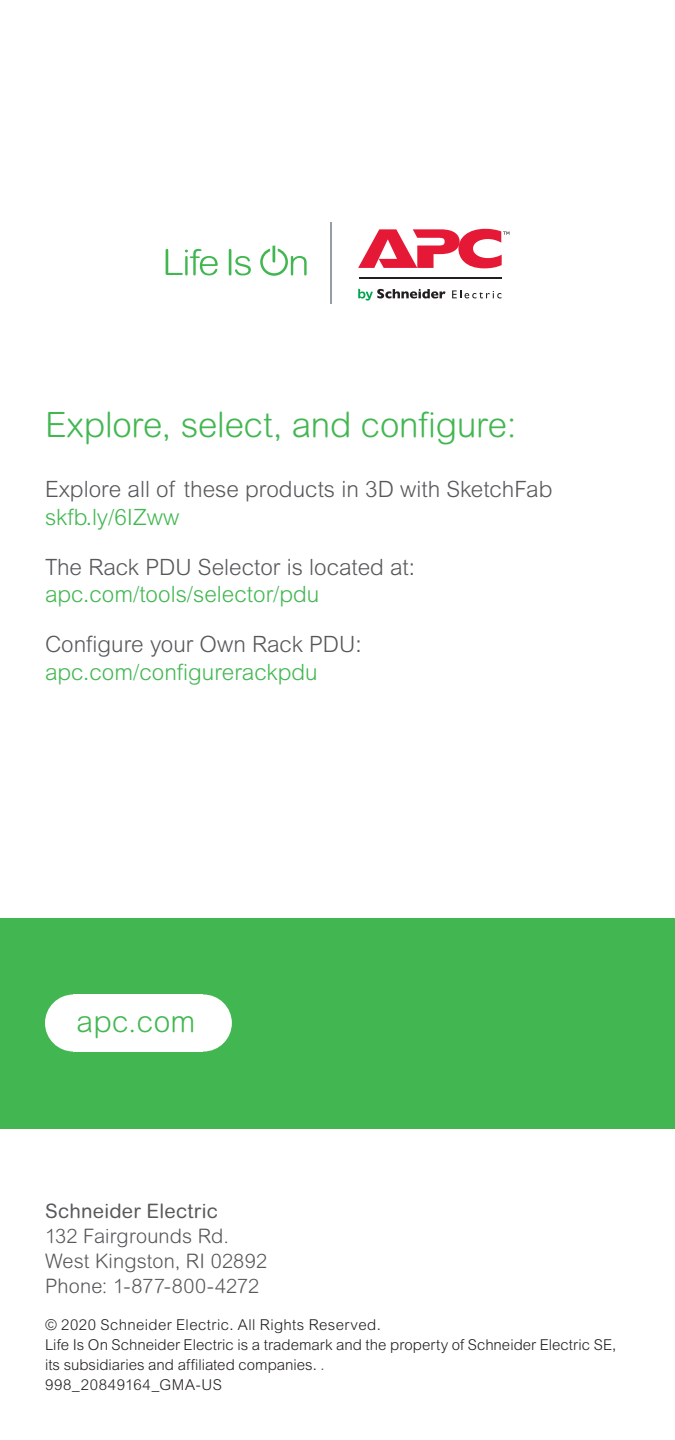
<style>
.page{position:relative;width:675px;height:1440px;background:#fff}
.page>*{position:absolute;margin:0;border:0;box-sizing:border-box;transform-origin:0 0}
.Page_Head_smaller{font:300 35px "Arial Rounded MT Std";letter-spacing:-.005em;color:#42b751}
.Back_cover_CTA{font:300 30px "Arial Rounded MT Std";letter-spacing:.01em;color:#42b751}
.t1{font:300 22.5px/27.5px "Arial MT Std";color:#57585a}
.Address__Phone___Fax{font:300 20px "Arial Rounded MT Pro";letter-spacing:.01em;color:#57585a}
.Address__Phone___Fax-2{font:20px/25px "Arial Rounded MT Pro";letter-spacing:.01em;color:#57585a}
.Disclosure__Part___D{font:300 15px/20px "Arial MT Pro";letter-spacing:.005em;color:#231f20}
.Disclosure__Part___D-2{font:300 15px "Arial MT Pro";letter-spacing:.04em;color:#231f20}
.s1{color:#42b751}
.s2{font-weight:300}
.s3{font-family:"Arial MT Std";color:#4d545a}
</style>
<div class="page">
<svg style="left:166px;top:249px;width:52px;height:26px"></svg>
<hr style="left:229px;top:249px;width:2px;height:26px;background:#42b751;border-radius:2px">
<svg style="left:235px;top:256px;width:16px;height:19px"></svg>
<svg style="left:260px;top:246px;width:47px;height:30px"></svg>
<hr style="left:331px;top:222px;width:1px;height:81px;background:#959ea4">
<svg style="left:358px;top:289px;width:88px;height:12px"></svg>
<svg style="left:452px;top:290px;width:49px;height:8px"></svg>
<hr style="left:359px;top:278px;width:142px;height:1px;background:#231f20">
<svg style="left:358px;top:229px;width:151px;height:39px"></svg>
<div style="left:0;top:918px;width:675px;height:210px;background:#42b751"></div>
<div style="left:73px;top:995px;width:130px;height:57px;background:#fff"></div>
<div style="left:45px;top:995px;width:57px;height:57px;background:#fff;border-radius:50%"></div>
<div style="left:175px;top:995px;width:57px;height:57px;background:#fff;border-radius:50%"></div>
<p class="Page_Head_smaller" style="left:45px;top:405px;width:473px">Explore, select, and configure:</p>
<p class="t1" style="left:45px;top:476px;width:509px">Explore all of these products in 3D with SketchFab <span class="s1">skfb.ly/6IZww</span></p>
<p class="t1" style="left:45px;top:553px;width:372px">The Rack PDU Selector is located at: <span class="s1">apc.com/tools/selector/pdu</span></p>
<p class="t1" style="left:45px;top:631px;width:318px">Configure your Own Rack PDU: <span class="s1">apc.com/configurerackpdu</span></p>
<p class="Back_cover_CTA" style="left:77px;top:1004px;width:121px">apc.com</p>
<p class="Address__Phone___Fax-2" style="left:45px;top:1199px;width:186px">Schneider Electric<br><span class="s2">132 Fairgrounds Rd.</span></p>
<p class="Address__Phone___Fax" style="left:45px;top:1249px;width:224px">West Kingston, RI 02892</p>
<p class="Address__Phone___Fax" style="left:45px;top:1274px;width:216px">Phone: 1-877-800-4272</p>
<p class="Disclosure__Part___D" style="left:45px;top:1315px;width:573px">© 2020 Schneider Electric. All Rights Reserved.<br>Life Is On Schneider Electric is a trademark and the property of Schneider Electric SE, its subsidiaries and affiliated companies. <span class="s3">.</span></p>
<p class="Disclosure__Part___D-2" style="left:45px;top:1376px;width:178px">998_20849164_GMA-US</p>
</div>
